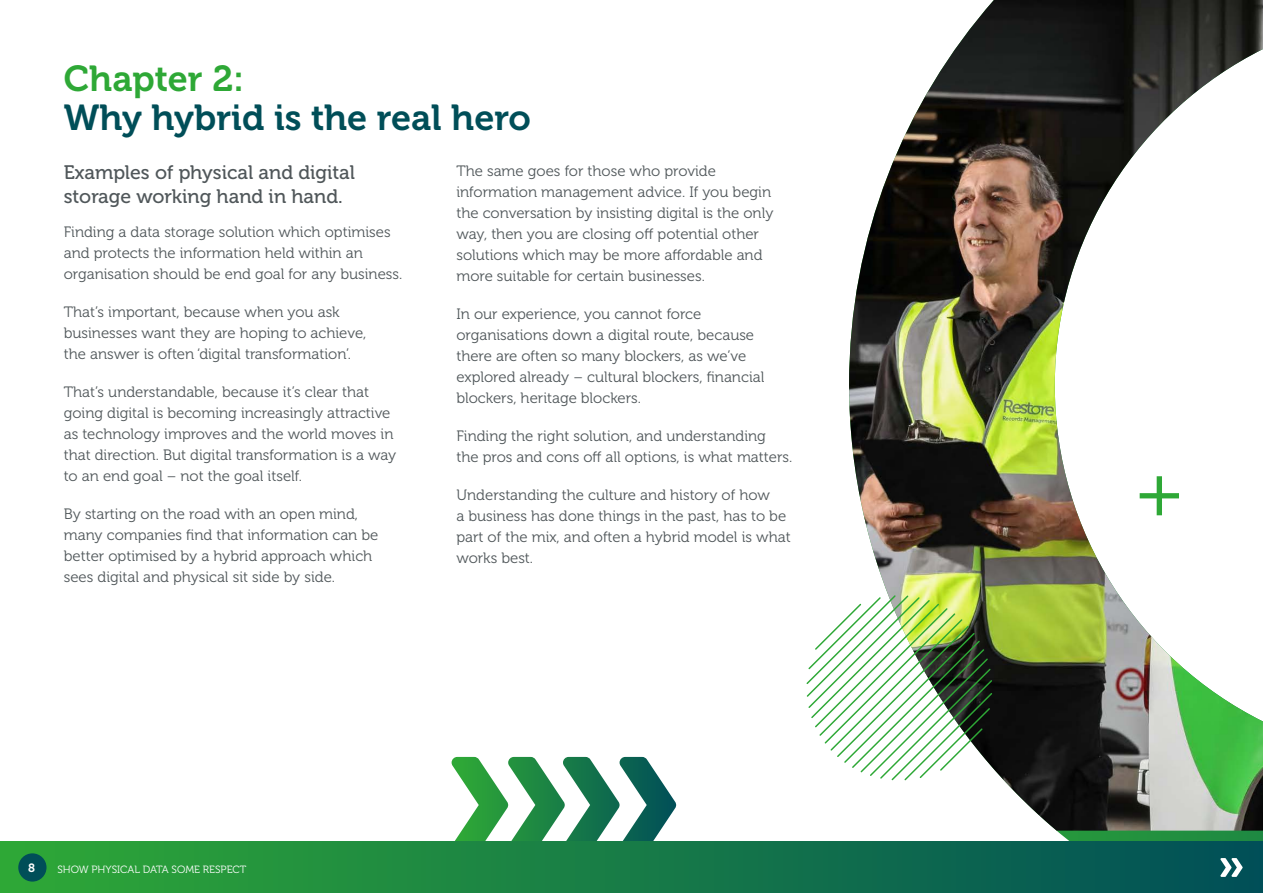
<style>
.page{position:relative;width:1263px;height:893px;background:#fff}
.page>*{position:absolute;margin:0;border:0;box-sizing:border-box;transform-origin:0 0}
.t1{font:36px "Museo 700";color:#004e58}
.t2{font:36px "Museo 700";color:#2ea836}
.t3{font:19.5px/24px "Museo 500";color:#50575a}
.t4{font:15px/21px "Museo 300";color:#50575a}
.t5{font:12px "Museo 700";color:#fff}
.t6{font:10.5px "Museo 300";color:#fff}
</style>
<div class="page">
<img style="left:849px;top:0;width:414px;height:831px">
<svg style="left:806px;top:595px;width:186px;height:185px"></svg>
<svg style="left:452px;top:757px;width:224px;height:85px"></svg>
<svg style="left:1140px;top:476px;width:39px;height:39px"></svg>
<div style="left:0;top:842px;width:1263px;height:51px;background:linear-gradient(to right,#2fa836,#004f58)"></div>
<div style="left:18px;top:853px;width:29px;height:29px;background:#004e58;border-radius:50%"></div>
<svg style="left:1220px;top:858px;width:22px;height:19px"></svg>
<h1 class="t2" style="left:64px;top:58px;width:182px">Chapter 2:</h1>
<h1 class="t1" style="left:64px;top:97px;width:469px">Why hybrid is the real hero</h1>
<h2 class="t3" style="left:64px;top:161px;width:293px">Examples of physical and digital storage working hand in hand.</h2>
<p class="t4" style="left:64px;top:222px;width:340px">Finding a data storage solution which optimises and protects the information held within an organisation should be end goal for any business.</p>
<p class="t4" style="left:64px;top:302px;width:304px">That’s important, because when you ask businesses want they are hoping to achieve, the answer is often ‘digital transformation’.</p>
<p class="t4" style="left:64px;top:382px;width:334px">That’s understandable, because it’s clear that going digital is becoming increasingly attractive as technology improves and the world moves in that direction. But digital transformation is a way to an end goal – not the goal itself.</p>
<p class="t4" style="left:64px;top:504px;width:316px">By starting on the road with an open mind, many companies find that information can be better optimised by a hybrid approach which sees digital and physical sit side by side.</p>
<p class="t4" style="left:456px;top:161px;width:319px">The same goes for those who provide information management advice. If you begin the conversation by insisting digital is the only way, then you are closing off potential other solutions which may be more affordable and more suitable for certain businesses.</p>
<p class="t4" style="left:456px;top:304px;width:309px">In our experience, you cannot force organisations down a digital route, because there are often so many blockers, as we’ve explored already – cultural blockers, financial blockers, heritage blockers.</p>
<p class="t4" style="left:456px;top:426px;width:337px">Finding the right solution, and understanding<br>the pros and cons off all options, is what matters.</p>
<p class="t4" style="left:456px;top:485px;width:336px">Understanding the culture and history of how<br>a business has done things in the past, has to be part of the mix, and often a hybrid model is what works best.</p>
<p class="t5" style="left:28px;top:861px;width:8px">8</p>
<p class="t6" style="left:57px;top:864px;width:190px">SHOW PHYSICAL DATA SOME RESPECT</p>
</div>
